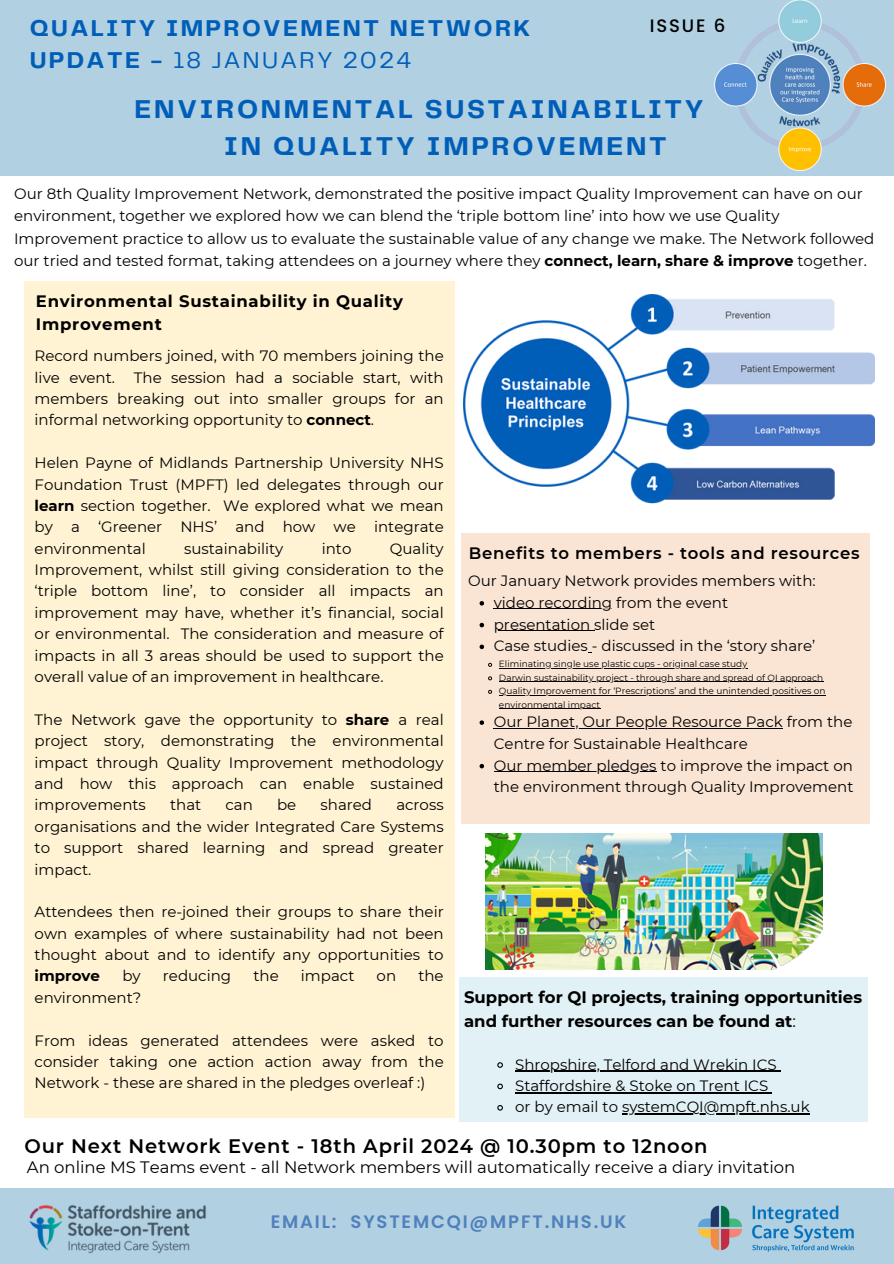
<style>
.page{position:relative;width:894px;height:1264px;background:#fff}
.page>*{position:absolute;margin:0;border:0;box-sizing:border-box;transform-origin:0 0}
.t1{font:700 26.85px/37.2px "Telegraf";letter-spacing:.1em;color:#005eb8}
.t2{font:700 23.85px/32.7px "Telegraf";letter-spacing:.1em;color:#005eb8}
.t3{font:600 19.5px "Montserrat";letter-spacing:.045em;color:#000}
.t4{font:600 18px "Poppins";letter-spacing:.1em;color:#5081bd}
.t5{font:500 18px "Poppins";letter-spacing:.1em;color:#000}
.t6{font:16.5px "Montserrat";color:#000}
.t7{font:700 16.5px/23.7px "Montserrat";color:#000}
.t8{font:700 16.5px/22.5px "Montserrat";letter-spacing:.045em;color:#000}
.t9{font:600 16.5px "Montserrat";letter-spacing:.045em;color:#000}
.t10{font:15px/21.3px "Montserrat";color:#000;text-align:justify}
.t11{font:9px "Montserrat";color:#000}
.s1{font-weight:400}
.s2{font-weight:700}
</style>
<div class="page">
<div style="left:0;top:1187px;width:893px;height:76px;background:#b1d0e1"></div>
<div style="left:0;top:0;width:893px;height:175px;background:#b1d0e1"></div>
<img style="left:697px;top:1205px;width:157px;height:47px">
<img style="left:30px;top:1205px;width:176px;height:48px">
<div style="left:461px;top:533px;width:409px;height:290px;background:#fae5d4"></div>
<svg style="left:479px;top:601px;width:5px;height:4px"></svg>
<hr style="left:493px;top:608px;width:119px;height:1px;background:#000">
<svg style="left:479px;top:623px;width:5px;height:4px"></svg>
<hr style="left:493px;top:630px;width:101px;height:1px;background:#000">
<svg style="left:479px;top:644px;width:5px;height:5px"></svg>
<svg style="left:488px;top:662px;width:4px;height:5px"></svg>
<hr style="left:499px;top:668px;width:248px;height:1px;background:#000">
<svg style="left:488px;top:676px;width:4px;height:4px"></svg>
<hr style="left:499px;top:681px;width:324px;height:1px;background:#000">
<svg style="left:488px;top:689px;width:4px;height:5px"></svg>
<hr style="left:499px;top:695px;width:326px;height:1px;background:#000">
<hr style="left:499px;top:708px;width:101px;height:1px;background:#000">
<svg style="left:479px;top:720px;width:5px;height:5px"></svg>
<hr style="left:493px;top:728px;width:289px;height:1px;background:#000">
<svg style="left:479px;top:764px;width:5px;height:4px"></svg>
<hr style="left:493px;top:771px;width:163px;height:1px;background:#000">
<div style="left:24px;top:281px;width:430px;height:836px;background:#fff3d3"></div>
<div style="left:458px;top:977px;width:409px;height:144px;background:#e1f1f5"></div>
<img style="left:714px;top:0;width:172px;height:171px">
<img style="left:463px;top:294px;width:411px;height:210px">
<img style="left:485px;top:833px;width:337px;height:136px">
<svg style="left:497px;top:1062px;width:6px;height:6px"></svg>
<hr style="left:515px;top:1070px;width:261px;height:1px;background:#000">
<svg style="left:497px;top:1083px;width:6px;height:7px"></svg>
<hr style="left:515px;top:1092px;width:253px;height:1px;background:#000">
<svg style="left:497px;top:1105px;width:6px;height:6px"></svg>
<hr style="left:622px;top:1113px;width:187px;height:1px;background:#000">
<p class="t2" style="left:30px;top:12px;width:502px">QUALITY IMPROVEMENT NETWORK<br>UPDATE - <span class="s1">18 JANUARY 2024</span></p>
<h6 class="t5" style="left:649px;top:13px;width:77px">ISSUE 6</h6>
<h1 class="t1" style="left:224px;top:92px;width:480px;text-indent:-89px">ENVIRONMENTAL SUSTAINABILITY<br>IN QUALITY IMPROVEMENT</h1>
<p class="t10" style="left:14px;top:182px;width:861px;line-height:22.5px;text-align:left">Our 8th Quality Improvement Network, demonstrated the positive impact Quality Improvement can have on our environment, together we explored how we can blend the ‘triple bottom line’ into how we use Quality Improvement practice to allow us to evaluate the sustainable value of any change we make. The Network followed our tried and tested format, taking attendees on a journey where they <span class="s2">connect, learn, share &amp; improve</span> together.</p>
<h6 class="t8" style="left:36px;top:290px;width:368px">Environmental Sustainability in Quality<br>Improvement</h6>
<h6 class="t10" style="left:35px;top:345px;width:410px">Record numbers joined, with 70 members joining the live event.</h6>
<h6 class="t10" style="left:35px;top:366px;width:410px;text-indent:99px">The session had a sociable start, with members breaking out into smaller groups for an informal networking opportunity to <span class="s2">connect</span>.</h6>
<p class="t10" style="left:35px;top:452px;width:410px">Helen Payne of Midlands Partnership University NHS Foundation Trust (MPFT) led delegates through our <span class="s2">learn</span> section together. We explored what we mean by a ‘Greener NHS’ and how we integrate environmental</p>
<p class="t10" style="left:35px;top:537px;width:410px;text-indent:355px">Quality Improvement, whilst still giving consideration to the ‘triple bottom line’, to consider all impacts an improvement may have, whether it’s financial, social or environmental. The consideration and measure of impacts in all 3 areas should be used to support the overall value of an improvement in healthcare.</p>
<h6 class="t10" style="left:35px;top:708px;width:410px">The Network gave the opportunity to <span class="s2">share</span> a real project story, demonstrating the environmental impact through Quality Improvement methodology and how this approach can enable sustained improvements</h6>
<p class="t10" style="left:184px;top:537px;width:101px">sustainability</p>
<p class="t10" style="left:322px;top:537px;width:31px">into</p>
<h6 class="t10" style="left:170px;top:794px;width:33px">that</h6>
<h6 class="t10" style="left:225px;top:794px;width:29px">can</h6>
<h6 class="t10" style="left:277px;top:794px;width:21px">be</h6>
<h6 class="t10" style="left:320px;top:794px;width:53px">shared</h6>
<h6 class="t10" style="left:35px;top:794px;width:410px;text-indent:361px">across organisations and the wider Integrated Care Systems to support shared learning and spread greater impact.</h6>
<h6 class="t10" style="left:35px;top:901px;width:410px">Attendees then re-joined their groups to share their own examples of where sustainability had not been thought about and to identify any opportunities to <span class="s2">improve</span></h6>
<h6 class="t10" style="left:122px;top:965px;width:20px">by</h6>
<h6 class="t10" style="left:163px;top:965px;width:70px">reducing</h6>
<h6 class="t10" style="left:253px;top:965px;width:27px">the</h6>
<h6 class="t10" style="left:301px;top:965px;width:55px">impact</h6>
<h6 class="t10" style="left:376px;top:965px;width:21px">on</h6>
<h6 class="t10" style="left:418px;top:965px;width:27px">the</h6>
<h6 class="t10" style="left:35px;top:986px;width:108px">environment?</h6>
<h6 class="t10" style="left:35px;top:1029px;width:410px">From ideas generated attendees were asked to consider taking one action action away from the Network - these are shared in the pledges overleaf :)</h6>
<h2 class="t9" style="left:468px;top:543px;width:392px">Benefits to members - tools and resources</h2>
<h1 class="t10" style="left:468px;top:570px;width:349px">Our January Network provides members with:</h1>
<h6 class="t10" style="left:493px;top:592px;width:236px">video recording from the event</h6>
<h5 class="t10" style="left:493px;top:613px;width:163px">presentation slide set</h5>
<h6 class="t10" style="left:493px;top:635px;width:323px">Case studies - discussed in the ‘story share’</h6>
<h6 class="t11" style="left:499px;top:658px;width:250px">Eliminating single use plastic cups - original case study</h6>
<h6 class="t11" style="left:499px;top:672px;width:326px">Darwin sustainability project - through share and spread of QI approach</h6>
<h6 class="t11" style="left:499px;top:685px;width:328px">Quality Improvement for ‘Prescriptions’ and the unintended positives on</h6>
<h6 class="t11" style="left:499px;top:699px;width:103px">environmental impact</h6>
<h6 class="t10" style="left:493px;top:711px;width:360px">Our Planet, Our People Resource Pack from the</h6>
<p class="t10" style="left:493px;top:732px;width:360px;line-height:21.8px">Centre for Sustainable Healthcare<br>Our member pledges to improve the impact on</p>
<h5 class="t10" style="left:493px;top:776px;width:361px">the environment through Quality Improvement</h5>
<h6 class="t7" style="left:464px;top:985px;width:399px">Support for QI projects, training opportunities and further resources can be found at<span class="s1">:</span></h6>
<p class="t10" style="left:515px;top:1053px;width:263px">Shropshire, Telford and Wrekin ICS</p>
<h3 class="t10" style="left:515px;top:1074px;width:254px">Staffordshire &amp; Stoke on Trent ICS</h3>
<p class="t10" style="left:515px;top:1096px;width:296px">or by email to systemCQI@mpft.nhs.uk</p>
<h6 class="t3" style="left:24px;top:1133px;width:684px">Our Next Network Event - 18th April 2024 @ 10.30pm to 12noon</h6>
<h4 class="t6" style="left:27px;top:1157px;width:769px">An online MS Teams event - all Network members will automatically receive a diary invitation</h4>
<p class="t4" style="left:271px;top:1208px;width:357px">EMAIL: SYSTEMCQI@MPFT.NHS.UK</p>
</div>
